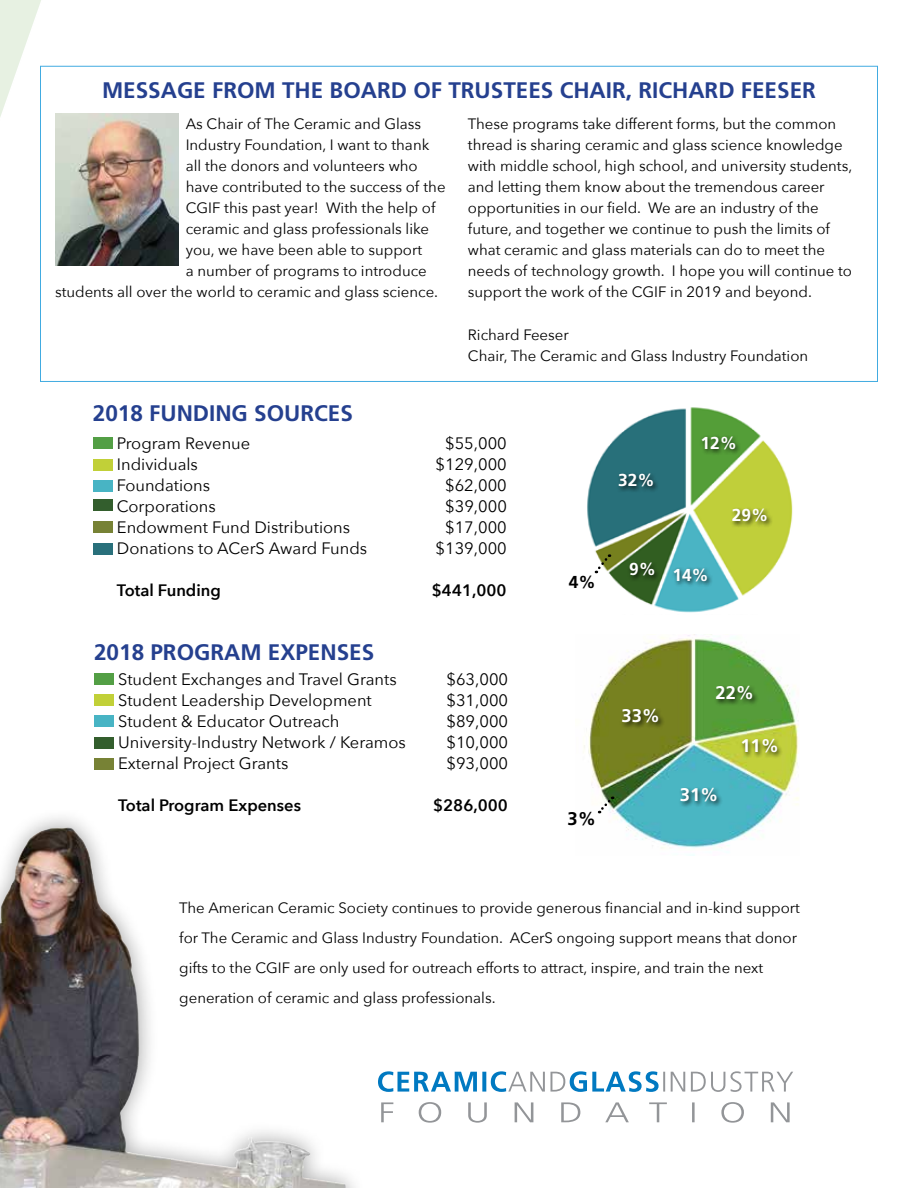
<style>
.page{position:relative;width:918px;height:1188px;background:#fff}
.page>*{position:absolute;margin:0;border:0;box-sizing:border-box;transform-origin:0 0}
.t1{font:700 22.5px "Frutiger";color:#25408f}
.t2{font:700 18.3px "Frutiger";color:#fff}
.t3{font:700 18.3px "Frutiger";color:#000}
.t4{font:700 17.25px "Frutiger";color:#fff}
.t5{font:700 17.25px "Frutiger";color:#000}
.t6{font:16.5px "Avenir Next";color:#000}
.t7{font:600 16.5px "Avenir Next";color:#000}
.t8{font:15px/21px "Avenir Next";color:#000}
</style>
<div class="page">
<svg style="left:0;top:0;width:49px;height:117px"></svg>
<img style="left:0;top:827px;width:346px;height:361px">
<img style="left:55px;top:114px;width:124px;height:151px">
<div style="left:94px;top:695px;width:20px;height:11px;background:#c1d038"></div>
<div style="left:94px;top:716px;width:20px;height:11px;background:#48b4c4"></div>
<div style="left:94px;top:737px;width:20px;height:11px;background:#335e2d"></div>
<div style="left:94px;top:759px;width:20px;height:11px;background:#778235"></div>
<div style="left:94px;top:673px;width:20px;height:12px;background:#539f45"></div>
<img style="left:584px;top:635px;width:215px;height:221px">
<div style="left:739px;top:737px;width:45px;height:23px;background:#000;opacity:.75"></div>
<div style="left:620px;top:707px;width:45px;height:23px;background:#000;opacity:.75"></div>
<div style="left:678px;top:786px;width:45px;height:23px;background:#000;opacity:.75"></div>
<div style="left:714px;top:684px;width:45px;height:23px;background:#000;opacity:.75"></div>
<svg style="left:599px;top:796px;width:15px;height:17px"></svg>
<svg style="left:378px;top:1071px;width:415px;height:21px"></svg>
<svg style="left:381px;top:1102px;width:409px;height:21px"></svg>
<img style="left:587px;top:407px;width:206px;height:206px">
<div style="left:616px;top:472px;width:43px;height:21px;background:#000;opacity:.75"></div>
<div style="left:671px;top:567px;width:43px;height:21px;background:#000;opacity:.75"></div>
<div style="left:730px;top:507px;width:43px;height:21px;background:#000;opacity:.75"></div>
<div style="left:700px;top:435px;width:42px;height:21px;background:#000;opacity:.75"></div>
<svg style="left:596px;top:554px;width:15px;height:19px"></svg>
<div style="left:627px;top:561px;width:34px;height:21px;background:#000;opacity:.75"></div>
<div style="left:93px;top:437px;width:19px;height:11px;background:#539f45"></div>
<div style="left:93px;top:521px;width:19px;height:12px;background:#778235"></div>
<div style="left:93px;top:499px;width:19px;height:11px;background:#335e2d"></div>
<div style="left:93px;top:480px;width:19px;height:12px;background:#48b4c4"></div>
<div style="left:93px;top:460px;width:19px;height:11px;background:#c1d038"></div>
<div style="left:93px;top:544px;width:19px;height:11px;background:#29707b"></div>
<h1 class="t1" style="left:102px;top:77px;width:715px">MESSAGE FROM THE BOARD OF TRUSTEES CHAIR, RICHARD FEESER</h1>
<p class="t8" style="left:186px;top:112px;width:237px">As Chair of The Ceramic and Glass</p>
<p class="t8" style="left:186px;top:133px;width:245px">Industry Foundation, I want to thank</p>
<p class="t8" style="left:186px;top:154px;width:234px">all the donors and volunteers who</p>
<p class="t8" style="left:186px;top:175px;width:261px">have contributed to the success of the</p>
<p class="t8" style="left:186px;top:196px;width:251px">CGIF this past year! With the help of</p>
<p class="t8" style="left:186px;top:217px;width:245px">ceramic and glass professionals like</p>
<p class="t8" style="left:186px;top:238px;width:238px">you, we have been able to support</p>
<p class="t8" style="left:186px;top:259px;width:243px">a number of programs to introduce</p>
<p class="t8" style="left:55px;top:280px;width:385px">students all over the world to ceramic and glass science.</p>
<p class="t8" style="left:468px;top:112px;width:386px">These programs take different forms, but the common thread is sharing ceramic and glass science knowledge with middle school, high school, and university students, and letting them know about the tremendous career opportunities in our field. We are an industry of the future, and together we continue to push the limits of what ceramic and glass materials can do to meet the needs of technology growth. I hope you will continue to support the work of the CGIF in 2019 and beyond.</p>
<p class="t8" style="left:468px;top:324px;width:342px">Richard Feeser<br>Chair, The Ceramic and Glass Industry Foundation</p>
<h1 class="t1" style="left:93px;top:400px;width:262px">2018 FUNDING SOURCES</h1>
<p class="t6" style="left:117px;top:429px;width:135px">Program Revenue</p>
<p class="t6" style="left:445px;top:429px;width:63px">$55,000</p>
<p class="t6" style="left:117px;top:450px;width:83px">Individuals</p>
<p class="t6" style="left:436px;top:450px;width:73px">$129,000</p>
<p class="t6" style="left:117px;top:471px;width:95px">Foundations</p>
<p class="t6" style="left:445px;top:471px;width:63px">$62,000</p>
<p class="t6" style="left:117px;top:492px;width:100px">Corporations</p>
<p class="t6" style="left:445px;top:492px;width:63px">$39,000</p>
<p class="t6" style="left:117px;top:513px;width:235px">Endowment Fund Distributions</p>
<p class="t6" style="left:445px;top:513px;width:63px">$17,000</p>
<p class="t6" style="left:117px;top:534px;width:252px">Donations to ACerS Award Funds</p>
<p class="t6" style="left:436px;top:534px;width:73px">$139,000</p>
<p class="t7" style="left:117px;top:576px;width:105px">Total Funding</p>
<p class="t7" style="left:432px;top:576px;width:76px">$441,000</p>
<h1 class="t1" style="left:94px;top:639px;width:282px">2018 PROGRAM EXPENSES</h1>
<p class="t6" style="left:118px;top:666px;width:280px">Student Exchanges and Travel Grants</p>
<p class="t6" style="left:446px;top:666px;width:63px">$63,000</p>
<p class="t6" style="left:118px;top:687px;width:255px">Student Leadership Development</p>
<p class="t6" style="left:446px;top:687px;width:63px">$31,000</p>
<p class="t6" style="left:118px;top:708px;width:223px">Student &amp; Educator Outreach</p>
<p class="t6" style="left:446px;top:708px;width:63px">$89,000</p>
<p class="t6" style="left:118px;top:729px;width:289px">University-Industry Network / Keramos</p>
<p class="t6" style="left:446px;top:729px;width:63px">$10,000</p>
<p class="t6" style="left:118px;top:750px;width:172px">External Project Grants</p>
<p class="t6" style="left:446px;top:750px;width:63px">$93,000</p>
<p class="t7" style="left:118px;top:792px;width:184px">Total Program Expenses</p>
<p class="t7" style="left:433px;top:792px;width:76px">$286,000</p>
<p class="t5" style="left:569px;top:572px;width:28px">4%</p>
<p class="t4" style="left:618px;top:470px;width:38px">32%</p>
<p class="t4" style="left:629px;top:559px;width:28px">9%</p>
<p class="t4" style="left:700px;top:432px;width:38px">12%</p>
<p class="t4" style="left:672px;top:564px;width:38px">14%</p>
<p class="t4" style="left:732px;top:505px;width:38px">29%</p>
<p class="t3" style="left:568px;top:808px;width:30px">3%</p>
<p class="t2" style="left:622px;top:705px;width:40px">33%</p>
<p class="t2" style="left:716px;top:682px;width:40px">22%</p>
<p class="t2" style="left:680px;top:784px;width:40px">31%</p>
<p class="t2" style="left:740px;top:735px;width:40px">11%</p>
<p class="t8" style="left:179px;top:892px;width:622px;line-height:30px">The American Ceramic Society continues to provide generous financial and in-kind support for The Ceramic and Glass Industry Foundation. ACerS ongoing support means that donor gifts to the CGIF are only used for outreach efforts to attract, inspire, and train the next generation of ceramic and glass professionals.</p>
</div>
